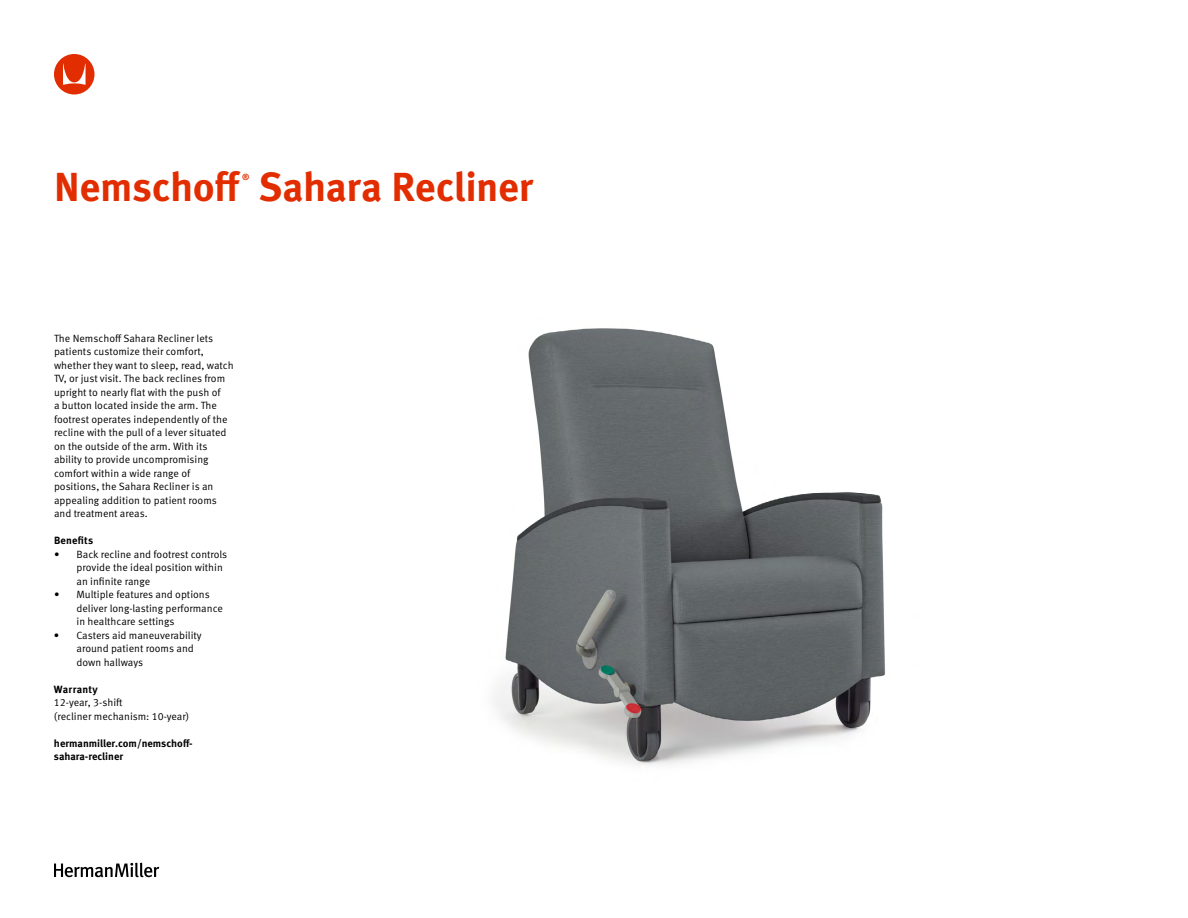
<style>
.page{position:relative;width:1188px;height:918px;background:#fff}
.page>*{position:absolute;margin:0;border:0;box-sizing:border-box;transform-origin:0 0}
.t1{font:700 40.5px "Meta OT";letter-spacing:-.015em;color:#e22d00}
.t2{font:10.5px/13.5px "Meta OT Norm";color:#000}
.t3{font:700 10.5px/13.5px "Meta OT";color:#000}
.t4{font:700 8.7px "Meta OT";color:#e22d00}
</style>
<div class="page">
<svg style="left:54px;top:54px;width:41px;height:40px"></svg>
<svg style="left:54px;top:863px;width:105px;height:14px"></svg>
<img style="left:494px;top:328px;width:391px;height:437px">
<h1 class="t1" style="left:54px;top:162px;width:481px">Nemschoff Sahara Recliner</h1>
<p class="t4" style="left:242px;top:171px;width:9px">®</p>
<p class="t2" style="left:54px;top:331px;width:181px">The Nemschoff Sahara Recliner lets patients customize their comfort, whether they want to sleep, read, watch TV, or just visit. The back reclines from upright to nearly flat with the push of<br>a button located inside the arm. The footrest operates independently of the recline with the pull of a lever situated on the outside of the arm. With its ability to provide uncompromising comfort within a wide range of positions, the Sahara Recliner is an appealing addition to patient rooms and treatment areas.</p>
<p class="t3" style="left:54px;top:534px;width:41px">Benefits</p>
<p class="t2" style="left:77px;top:547px;width:152px;text-indent:-23px">• Back recline and footrest controls provide the ideal position within an infinite range</p>
<p class="t2" style="left:77px;top:588px;width:148px;text-indent:-23px">• Multiple features and options deliver long-lasting performance in healthcare settings</p>
<p class="t2" style="left:77px;top:628px;width:127px;text-indent:-23px">• Casters aid maneuverability around patient rooms and down hallways</p>
<p class="t3" style="left:54px;top:682px;width:45px">Warranty</p>
<p class="t2" style="left:54px;top:696px;width:137px">12-year, 3-shift<br>(recliner mechanism: 10-year)</p>
<p class="t3" style="left:54px;top:736px;width:140px">hermanmiller.com/nemschoff&shy;sahara-recliner</p>
</div>
